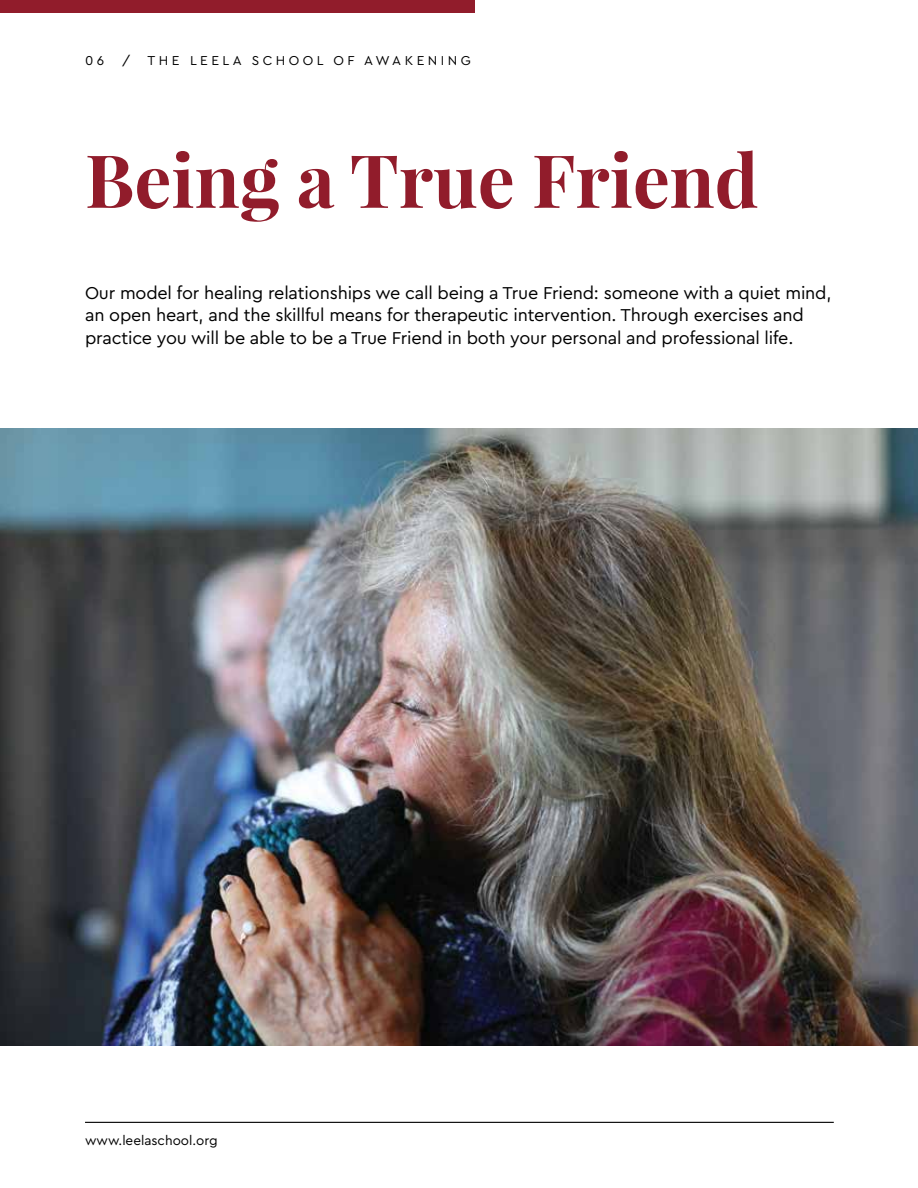
<style>
.page{position:relative;width:918px;height:1188px;background:#fff}
.page>*{position:absolute;margin:0;border:0;box-sizing:border-box;transform-origin:0 0}
.t1{font:700 73.5px "Playfair Display";color:#911c2b}
.t2{font:18px/22.5px "Cera Pro";letter-spacing:-.01em;color:#000}
.t3{font:13.5px "Cera Pro";letter-spacing:.255em;color:#000}
.t4{font:13.5px "Cera Pro";color:#000}
</style>
<div class="page">
<div style="left:0;top:0;width:475px;height:13px;background:#911c2b"></div>
<hr style="left:85px;top:1122px;width:749px;height:1px;background:#000">
<img style="left:0;top:428px;width:918px;height:618px">
<p class="t3" style="left:85px;top:52px;width:21px">0 6</p>
<p class="t3" style="left:122px;top:52px;width:10px">/</p>
<p class="t3" style="left:147px;top:52px;width:325px">THE LEELA SCHOOL OF AWAKENING</p>
<h1 class="t1" style="left:85px;top:150px;width:675px">Being a True Friend</h1>
<p class="t2" style="left:85px;top:281px;width:748px">Our model for healing relationships we call being a True Friend: someone with a quiet mind, an open heart, and the skillful means for therapeutic intervention. Through exercises and practice you will be able to be a True Friend in both your personal and professional life.</p>
<p class="t4" style="left:85px;top:1135px;width:134px">www.leelaschool.org</p>
</div>
